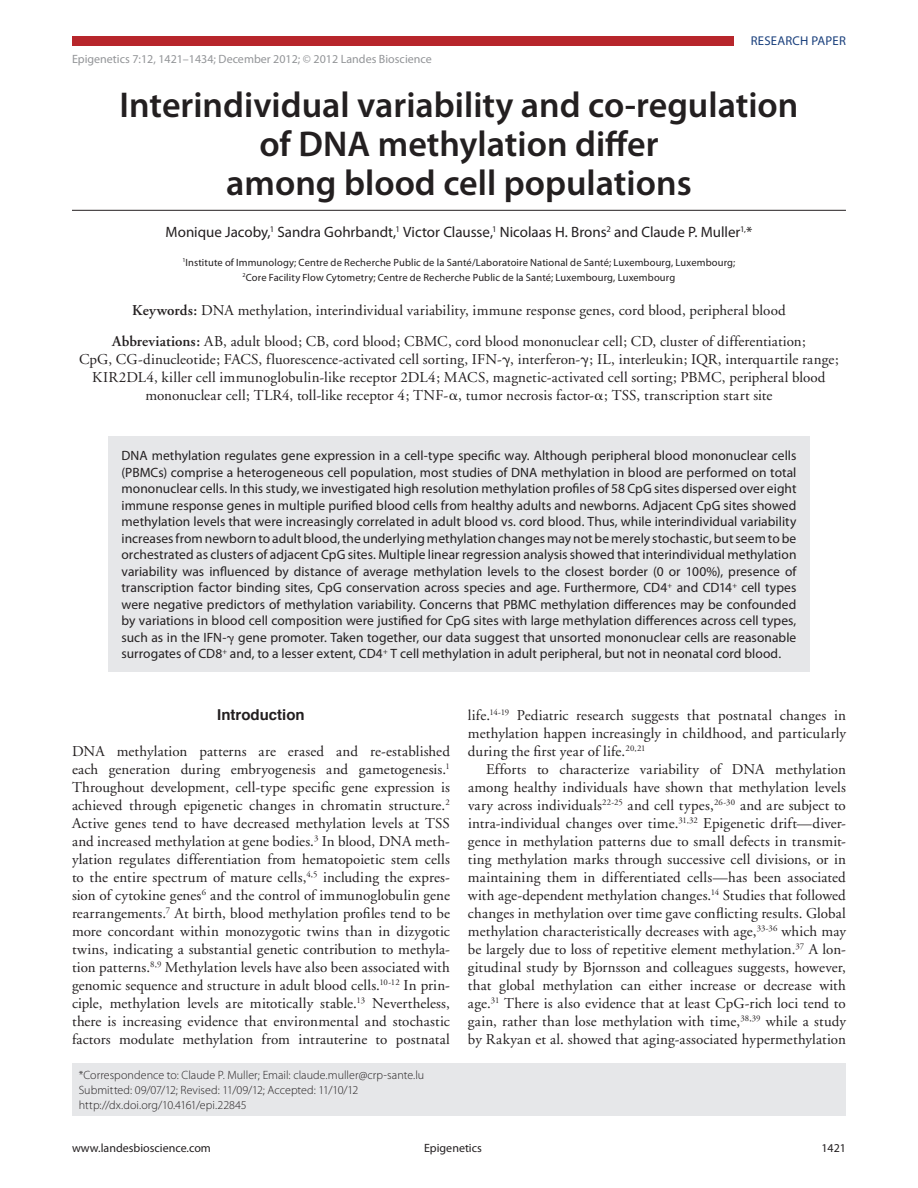
<style>
.page{position:relative;width:918px;height:1188px;background:#fff}
.page>*{position:absolute;margin:0;border:0;box-sizing:border-box;transform-origin:0 0}
.t1{font:600 36px/39px "Myriad Pro";color:#231f20;text-align:center}
.t2{font:15px/18px "Adobe Garamond";letter-spacing:.01em;color:#231f20;text-align:justify}
.t3{font:15px "Myriad Pro";color:#231f20}
.t4{font:700 15px "Helvetica";color:#231f20}
.t5{font:13.5px/16.5px "Myriad Pro";letter-spacing:.005em;color:#231f20;text-align:justify}
.t6{font:12.75px "Myriad Pro";letter-spacing:.02em;color:#193f7c}
.t7{font:300 12px/15px "Myriad Pro";color:#231f20}
.t8{font:12px "Myriad Pro";color:#939598}
.t9{font:12px "Myriad Pro";color:#231f20}
.t10{font:10.5px/15px "Myriad Pro";letter-spacing:.01em;color:#231f20;text-align:center}
.s1{font-weight:600}
.s2{font-family:"Universal Std Greekw Math Pi"}
</style>
<div class="page">
<div style="left:72px;top:36px;width:662px;height:10px;background:#b7262b"></div>
<div style="left:72px;top:1063px;width:774px;height:53px;background:#e6e7e9"></div>
<div style="left:108px;top:436px;width:702px;height:236px;background:#e6e7e9"></div>
<hr style="left:72px;top:210px;width:774px;height:1px;background:#231f20">
<p class="t8" style="left:72px;top:52px;width:361px">Epigenetics 7:12, 1421–1434; December 2012; © 2012 Landes Bioscience</p>
<p class="t6" style="left:751px;top:33px;width:89px">research paper</p>
<h1 class="t1" style="left:119px;top:85px;width:681px">Interindividual variability and co-regulation of DNA methylation differ<br>among blood cell populations</h1>
<p class="t3" style="left:166px;top:223px;width:588px">Monique Jacoby,<sup>1</sup> Sandra Gohrbandt,<sup>1</sup> Victor Clausse,<sup>1</sup> Nicolaas H . Brons<sup>2</sup> and Claude P. Muller<sup>1,</sup>*</p>
<p class="t10" style="left:183px;top:255px;width:554px"><sup>1</sup>Institute of Immunology; Centre de Recherche Public de la Santé/Laboratoire National de Santé; Luxembourg, Luxembourg;<br><sup>2</sup>Core Facility Flow Cytometry; Centre de Recherche Public de la Santé; Luxembourg, Luxembourg</p>
<p class="t2" style="left:112px;top:295px;width:695px;line-height:31.5px;text-align:center"><span class="s1">Keywords:</span> DNA methylation, interindividual variability, immune response genes, cord blood, peripheral blood<br><span class="s1">Abbreviations:</span> AB, adult blood; CB, cord blood; CBMC, cord blood mononuclear cell; CD, cluster of differentiation;</p>
<p class="t2" style="left:79px;top:351px;width:761px;text-align:center">CpG, CG-dinucleotide; FACS, fluorescence-activated cell sorting, IFN-<span class="s2">γ</span>, interferon-<span class="s2">γ</span>; IL, interleukin; IQR, interquartile range;<br>KIR2DL4, killer cell immunoglobulin-like receptor 2DL4; MACS, magnetic-activated cell sorting; PBMC, peripheral blood mononuclear cell; TLR4, toll-like receptor 4; TNF-<span class="s2">α</span>, tumor necrosis factor-<span class="s2">α</span>; TSS, transcription start site</p>
<p class="t5" style="left:121px;top:447px;width:677px">DNA methylation regulates gene expression in a cell-type specific way. Although peripheral blood mononuclear cells (PBMCs) comprise a heterogeneous cell population, most studies of DNA methylation in blood are performed on total mononuclear cells. In this study, we investigated high resolution methylation profiles of 58 CpG sites dispersed over eight immune response genes in multiple purified blood cells from healthy adults and newborns. Adjacent CpG sites showed methylation levels that were increasingly correlated in adult blood vs. cord blood. Thus, while interindividual variability increases from newborn to adult blood, the underlying methylation changes may not be merely stochastic, but seem to be orchestrated as clusters of adjacent CpG sites. Multiple linear regression analysis showed that interindividual methylation variability was influenced by distance of average methylation levels to the closest border (0 or 100%), presence of transcription factor binding sites, CpG conservation across species and age. Furthermore, CD4<sup>+</sup> and CD14<sup>+</sup> cell types were negative predictors of methylation variability. Concerns that PBMC methylation differences may be confounded by variations in blood cell composition were justified for CpG sites with large methylation differences across cell types, such as in the IFN-<span class="s2">γ</span> gene promoter. Taken together, our data suggest that unsorted mononuclear cells are reasonable surrogates of CD8<sup>+</sup> and, to a lesser extent, CD4<sup>+</sup> T cell methylation in adult peripheral, but not in neonatal cord blood.</p>
<p class="t4" style="left:217px;top:703px;width:89px">Introduction</p>
<p class="t2" style="left:72px;top:743px;width:379px">DNA methylation patterns are erased and re-established each generation during embryogenesis and gametogenesis.<sup>1<br></sup>Throughout development, cell-type specific gene expression is achieved through epigenetic changes in chromatin structure.<sup>2<br></sup>Active genes tend to have decreased methylation levels at TSS and increased methylation at gene bodies.<sup>3</sup> In blood, DNA meth&shy;ylation regulates differentiation from hematopoietic stem cells to the entire spectrum of mature cells,<sup>4,5</sup> including the expres&shy;sion of cytokine genes<sup>6</sup> and the control of immunoglobulin gene rearrangements.<sup>7</sup> At birth, blood methylation profiles tend to be more concordant within monozygotic twins than in dizygotic twins, indicating a substantial genetic contribution to methyla&shy;tion patterns.<sup>8,9</sup> Methylation levels have also been associated with genomic sequence and structure in adult blood cells.<sup>10-12</sup> In prin&shy;ciple, methylation levels are mitotically stable.<sup>13</sup> Nevertheless, there is increasing evidence that environmental and stochastic factors modulate methylation from intrauterine to postnatal</p>
<p class="t7" style="left:79px;top:1068px;width:347px">*Correspondence to: Claude P. Muller; Email: claude.muller@crp-sante.lu<br>Submitted: 09/07/12; Revised: 11/09/12; Accepted: 11/10/12 http://dx.doi.org/10.4161/epi.22845</p>
<p class="t2" style="left:468px;top:707px;width:379px">life.<sup>14-19</sup> Pediatric research suggests that postnatal changes in methylation happen increasingly in childhood, and particularly during the first year of life.<sup>20,21</sup></p>
<p class="t2" style="left:468px;top:761px;width:380px;text-indent:18px">Efforts to characterize variability of DNA methylation among healthy individuals have shown that methylation levels vary across individuals<sup>22-25</sup> and cell types,<sup>26-30</sup> and are subject to intra-individual changes over time.<sup>31,32</sup> Epigenetic drift—diver&shy;gence in methylation patterns due to small defects in transmit&shy;ting methylation marks through successive cell divisions, or in maintaining them in differentiated cells—has been associated with age-dependent methylation changes.<sup>14</sup> Studies that followed changes in methylation over time gave conflicting results. Global methylation characteristically decreases with age,<sup>33-36</sup> which may be largely due to loss of repetitive element methylation.<sup>37</sup> A lon&shy;gitudinal study by Bjornsson and colleagues suggests, however, that global methylation can either increase or decrease with age.<sup>31</sup> There is also evidence that at least CpG-rich loci tend to gain, rather than lose methylation with time,<sup>38,39</sup> while a study by Rakyan et al. showed that aging-associated hypermethylation</p>
<p class="t9" style="left:72px;top:1141px;width:140px">www.landesbioscience.com</p>
<p class="t9" style="left:424px;top:1141px;width:59px">Epigenetics</p>
<p class="t9" style="left:821px;top:1141px;width:26px">1421</p>
</div>
